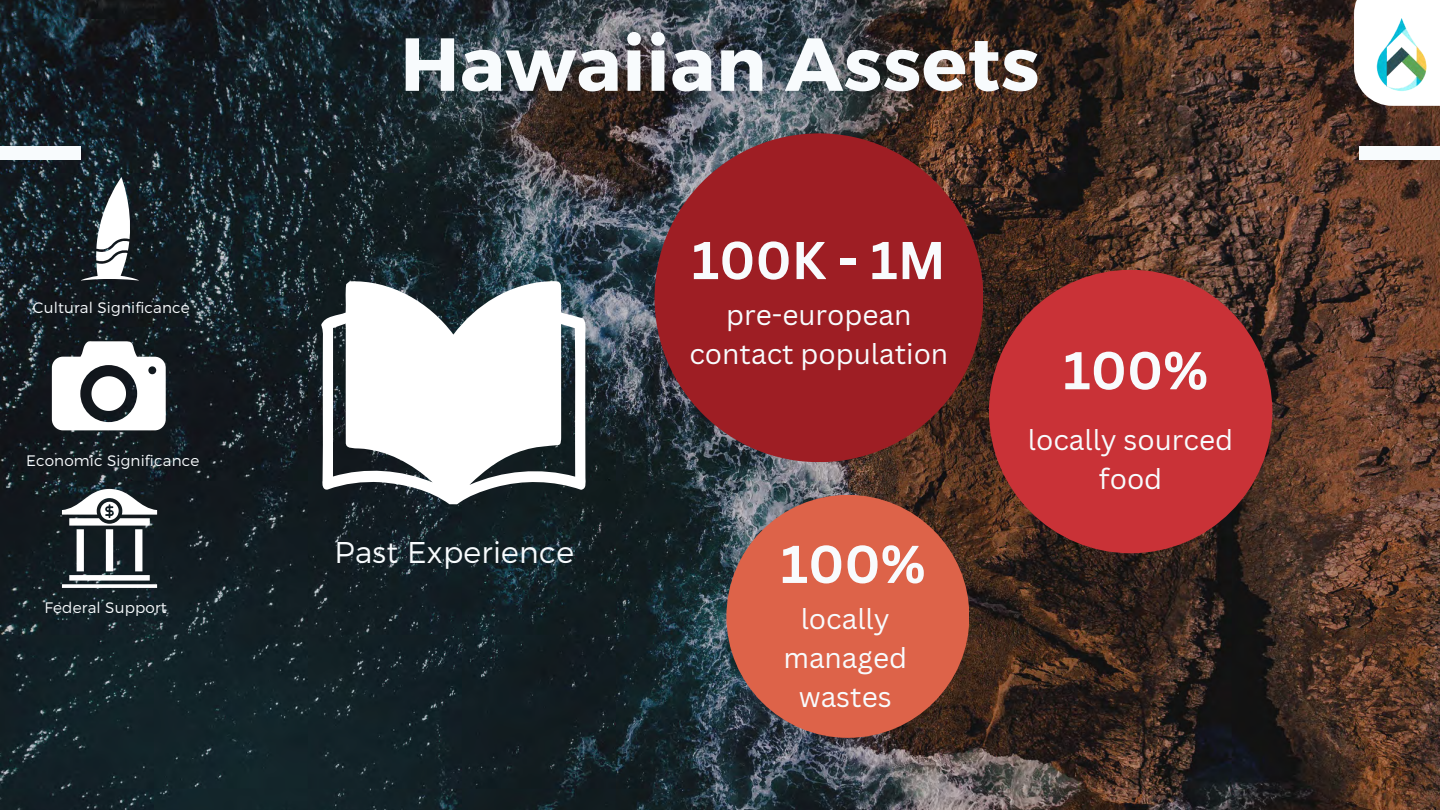
<style>
.page{position:relative;width:1440px;height:810px;background:#fff}
.page>*{position:absolute;margin:0;border:0;box-sizing:border-box;transform-origin:0 0}
.t1{font:700 75px "Montserrat";letter-spacing:.01em;color:#f8fbfd}
.t2{font:700 52px "Canva Sans";color:#f8fbfd}
.t3{font:300 30px "Montserrat";letter-spacing:.01em;color:#f8fbfd}
.t4{font:28px/39px "Canva Sans";color:#f8fbfd;text-align:center}
.t5{font:300 15.2px "Montserrat";letter-spacing:.01em;color:#f8fbfd}
</style>
<div class="page">
<img style="left:0;top:0;width:1440px;height:810px">
<div style="left:1359px;top:146px;width:81px;height:14px;background:#f8fbfd"></div>
<div style="left:0;top:146px;width:81px;height:14px;background:#f8fbfd"></div>
<svg style="left:81px;top:177px;width:58px;height:104px"></svg>
<svg style="left:52px;top:341px;width:114px;height:89px"></svg>
<svg style="left:62px;top:489px;width:95px;height:99px"></svg>
<svg style="left:321px;top:279px;width:266px;height:225px"></svg>
<div style="left:1354px;top:0;width:86px;height:106px;background:#fff"></div>
<img style="left:1377px;top:18px;width:49px;height:73px">
<div style="left:726px;top:495px;width:243px;height:243px;background:#dd6349;border-radius:50%"></div>
<div style="left:989px;top:270px;width:283px;height:283px;background:#c93237;border-radius:50%"></div>
<div style="left:655px;top:133px;width:328px;height:329px;background:#9e1e24;border-radius:50%"></div>
<p class="t5" style="left:33px;top:298px;width:158px">Cultural Significance</p>
<p class="t5" style="left:26px;top:450px;width:175px">Economic Significance</p>
<p class="t5" style="left:45px;top:598px;width:124px">Federal Support</p>
<p class="t1" style="left:400px;top:15px;width:641px">Hawaiian Assets</p>
<p class="t3" style="left:335px;top:532px;width:241px">Past Experience</p>
<p class="t2" style="left:692px;top:224px;width:255px">100K - 1M</p>
<p class="t4" style="left:689px;top:295px;width:260px">pre-european contact population</p>
<p class="t2" style="left:781px;top:527px;width:146px">100%</p>
<p class="t4" style="left:783px;top:599px;width:125px">locally managed wastes</p>
<p class="t2" style="left:1063px;top:334px;width:146px">100%</p>
<p class="t4" style="left:1028px;top:419px;width:207px">locally sourced food</p>
</div>
